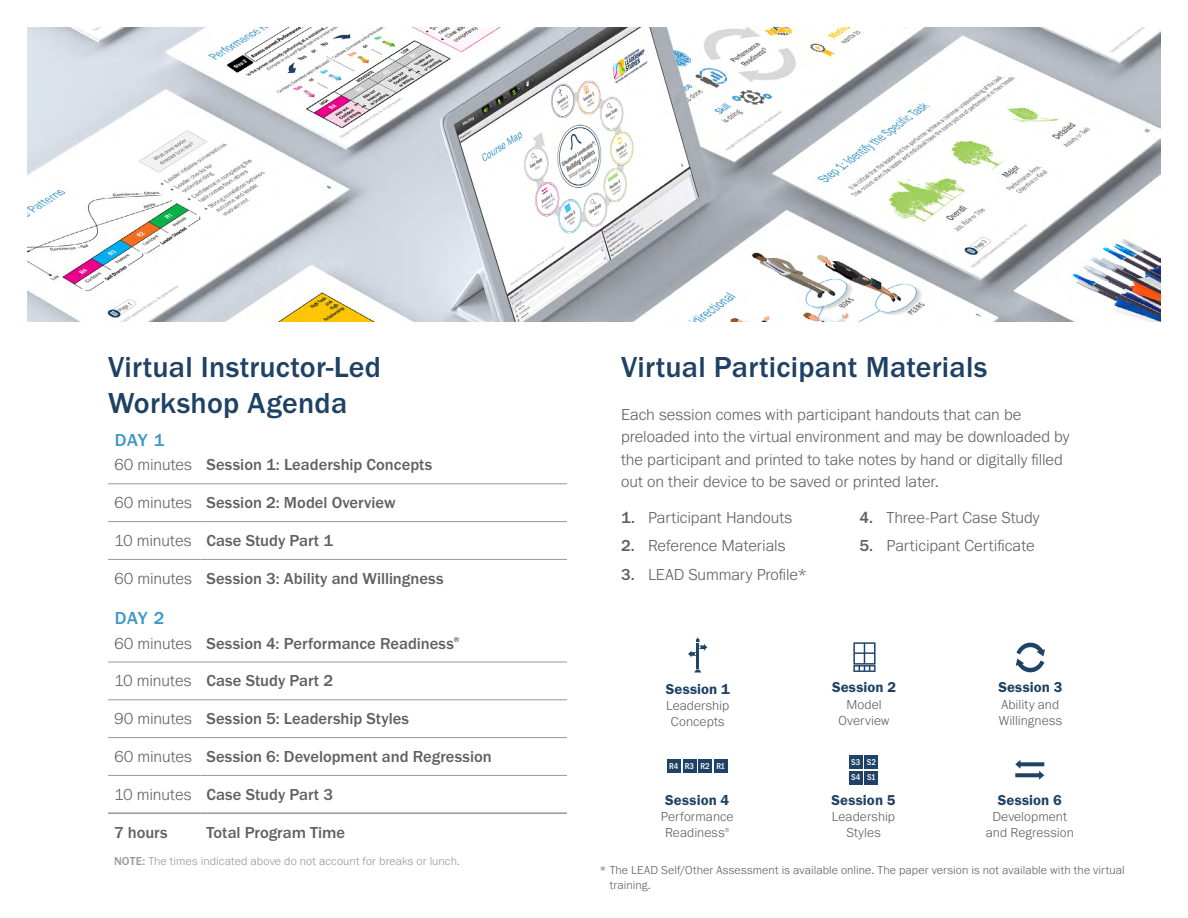
<style>
.page{position:relative;width:1188px;height:918px;background:#fff}
.page>*{position:absolute;margin:0;border:0;box-sizing:border-box;transform-origin:0 0}
.t1{font:500 30px/36px "Franklin Gothic URW";letter-spacing:.01em;color:#1e4164}
.t2{font:500 18px "Franklin Gothic URW";letter-spacing:.01em;color:#3d97cc}
.Body_Text__sans_seri{font:300 16.5px/22.5px "Franklin Gothic URW";letter-spacing:-.005em;color:#5f6060}
.Body_Text__sans_seri-2{font:500 16.5px "Franklin Gothic URW";color:#5f6060}
.t3{font:14.85px "Franklin Gothic URW Dem";letter-spacing:.01em;color:#1e4164}
.Body_Text__sans_seri-3{font:300 13.5px/16.2px "Franklin Gothic URW";letter-spacing:.005em;color:#5f6060;text-align:center}
.Footnote{font:300 12px/14.4px "Franklin Gothic URW";letter-spacing:.01em;color:#5f6060}
.Footnote-2{font:300 12px "Franklin Gothic URW";letter-spacing:.01em;color:#989899}
.t4{font:500 8.85px/15.8px "Franklin Gothic URW Con";color:#fff}
.Body_Text__sans_seri-4{font:500 7.35px "Franklin Gothic URW";color:#5f6060}
.s1{font-weight:500}
</style>
<div class="page">
<img style="left:27px;top:27px;width:1134px;height:295px">
<hr style="left:697px;top:643px;width:2px;height:26px;background:#1e4366">
<svg style="left:694px;top:670px;width:7px;height:3px"></svg>
<svg style="left:688px;top:637px;width:19px;height:21px"></svg>
<div style="left:667px;top:759px;width:14px;height:14px;background:#1e4366"></div>
<div style="left:683px;top:759px;width:14px;height:14px;background:#1e4366"></div>
<div style="left:698px;top:759px;width:14px;height:14px;background:#1e4366"></div>
<div style="left:714px;top:759px;width:14px;height:14px;background:#1e4366"></div>
<svg style="left:1016px;top:642px;width:29px;height:31px"></svg>
<svg style="left:1015px;top:760px;width:29px;height:20px"></svg>
<div style="left:853px;top:642px;width:23px;height:23px;border:1px solid #1e4366"></div>
<div style="left:853px;top:665px;width:23px;height:7px;border:1px solid #1e4366"></div>
<svg style="left:859px;top:643px;width:11px;height:28px"></svg>
<hr style="left:854px;top:652px;width:21px;height:2px;background:#1e4366">
<div style="left:849px;top:771px;width:14px;height:14px;background:#1e4366"></div>
<div style="left:849px;top:755px;width:14px;height:14px;background:#1e4366"></div>
<div style="left:864px;top:755px;width:14px;height:14px;background:#1e4366"></div>
<div style="left:864px;top:771px;width:14px;height:14px;background:#1e4366"></div>
<hr style="left:108px;top:484px;width:93px;height:1px;background:#989899">
<hr style="left:201px;top:484px;width:366px;height:1px;background:#989899">
<hr style="left:108px;top:521px;width:93px;height:1px;background:#989899">
<hr style="left:201px;top:521px;width:366px;height:1px;background:#989899">
<hr style="left:108px;top:559px;width:93px;height:1px;background:#989899">
<hr style="left:201px;top:559px;width:366px;height:1px;background:#989899">
<hr style="left:108px;top:662px;width:93px;height:1px;background:#989899">
<hr style="left:201px;top:662px;width:366px;height:1px;background:#989899">
<hr style="left:108px;top:700px;width:93px;height:1px;background:#989899">
<hr style="left:201px;top:700px;width:366px;height:1px;background:#989899">
<hr style="left:108px;top:737px;width:93px;height:1px;background:#989899">
<hr style="left:201px;top:737px;width:366px;height:1px;background:#989899">
<hr style="left:108px;top:775px;width:93px;height:1px;background:#989899">
<hr style="left:201px;top:775px;width:366px;height:1px;background:#989899">
<hr style="left:108px;top:812px;width:93px;height:2px;background:#989899">
<hr style="left:201px;top:812px;width:366px;height:2px;background:#989899">
<p class="t1" style="left:108px;top:348px;width:275px">Virtual Instructor-Led<br>Workshop Agenda</p>
<h5 class="t2" style="left:115px;top:429px;width:51px">DAY 1</h5>
<p class="Body_Text__sans_seri" style="left:114px;top:453px;width:79px">60 minutes</p>
<p class="Body_Text__sans_seri-2" style="left:207px;top:455px;width:227px">Session 1: Leadership Concepts</p>
<p class="Body_Text__sans_seri" style="left:114px;top:491px;width:79px">60 minutes</p>
<p class="Body_Text__sans_seri-2" style="left:207px;top:493px;width:191px">Session 2: Model Overview</p>
<p class="Body_Text__sans_seri" style="left:114px;top:529px;width:79px">10 minutes</p>
<p class="Body_Text__sans_seri-2" style="left:207px;top:530px;width:128px">Case Study Part 1</p>
<p class="Body_Text__sans_seri" style="left:114px;top:567px;width:79px">60 minutes</p>
<p class="Body_Text__sans_seri-2" style="left:207px;top:568px;width:238px">Session 3: Ability and Willingness</p>
<h5 class="t2" style="left:115px;top:607px;width:51px">DAY 2</h5>
<p class="Body_Text__sans_seri" style="left:114px;top:631px;width:79px">60 minutes</p>
<p class="Body_Text__sans_seri-2" style="left:207px;top:633px;width:249px">Session 4: Performance Readiness</p>
<p class="Body_Text__sans_seri-4" style="left:454px;top:635px;width:7px">®</p>
<p class="Body_Text__sans_seri" style="left:114px;top:669px;width:79px">10 minutes</p>
<p class="Body_Text__sans_seri-2" style="left:207px;top:671px;width:128px">Case Study Part 2</p>
<p class="Body_Text__sans_seri" style="left:114px;top:707px;width:79px">90 minutes</p>
<p class="Body_Text__sans_seri-2" style="left:207px;top:709px;width:204px">Session 5: Leadership Styles</p>
<p class="Body_Text__sans_seri" style="left:114px;top:745px;width:79px">60 minutes</p>
<p class="Body_Text__sans_seri-2" style="left:207px;top:746px;width:287px">Session 6: Development and Regression</p>
<p class="Body_Text__sans_seri" style="left:114px;top:783px;width:79px">10 minutes</p>
<p class="Body_Text__sans_seri-2" style="left:207px;top:784px;width:128px">Case Study Part 3</p>
<p class="Body_Text__sans_seri-2" style="left:114px;top:822px;width:55px">7 hours</p>
<p class="Body_Text__sans_seri-2" style="left:207px;top:822px;width:140px">Total Program Time</p>
<p class="Footnote-2" style="left:114px;top:854px;width:348px"><span class="s1">NOTE:</span> The times indicated above do not account for breaks or lunch.</p>
<p class="t1" style="left:621px;top:348px;width:368px">Virtual Participant Materials</p>
<p class="Body_Text__sans_seri" style="left:621px;top:403px;width:450px">Each session comes with participant handouts that can be preloaded into the virtual environment and may be downloaded by the participant and printed to take notes by hand or digitally filled out on their device to be saved or printed later.</p>
<p class="Body_Text__sans_seri" style="left:621px;top:506px;width:173px"><span class="s1">1.</span> Participant Handouts</p>
<p class="Body_Text__sans_seri" style="left:621px;top:534px;width:166px"><span class="s1">2.</span> Reference Materials</p>
<p class="Body_Text__sans_seri" style="left:621px;top:563px;width:188px"><span class="s1">3.</span> LEAD Summary Profile*</p>
<p class="Body_Text__sans_seri" style="left:860px;top:506px;width:182px"><span class="s1">4.</span> Three-Part Case Study</p>
<p class="Body_Text__sans_seri" style="left:860px;top:534px;width:177px"><span class="s1">5.</span> Participant Certificate</p>
<h4 class="t3" style="left:666px;top:680px;width:66px">Session 1</h4>
<p class="Body_Text__sans_seri-3" style="left:666px;top:697px;width:65px">Leadership<br>Concepts</p>
<p class="t4" style="left:669px;top:758px;width:57px">R4 R3 R2 R1</p>
<h4 class="t3" style="left:665px;top:791px;width:66px">Session 4</h4>
<p class="Body_Text__sans_seri-3" style="left:661px;top:808px;width:74px">Performance<br>Readiness<sup>®</sup></p>
<h4 class="t3" style="left:832px;top:678px;width:66px">Session 2</h4>
<p class="Body_Text__sans_seri-3" style="left:838px;top:696px;width:53px">Model<br>Overview</p>
<p class="t4" style="left:851px;top:753px;width:26px">S3 S2<br>S4</p>
<h4 class="t3" style="left:832px;top:791px;width:66px">Session 5</h4>
<p class="Body_Text__sans_seri-3" style="left:832px;top:808px;width:65px">Leadership<br>Styles</p>
<p class="t4" style="left:867px;top:769px;width:10px">S1</p>
<h4 class="t3" style="left:998px;top:678px;width:66px">Session 3</h4>
<p class="Body_Text__sans_seri-3" style="left:999px;top:696px;width:65px;text-align:left">Ability and<br>Willingness</p>
<h4 class="t3" style="left:998px;top:791px;width:66px">Session 6</h4>
<p class="Body_Text__sans_seri-3" style="left:986px;top:808px;width:90px">Development and Regression</p>
<p class="Footnote" style="left:610px;top:863px;width:517px;text-indent:-10px">* The LEAD Self/Other Assessment is available online. The paper version is not available with the virtual training.</p>
</div>
